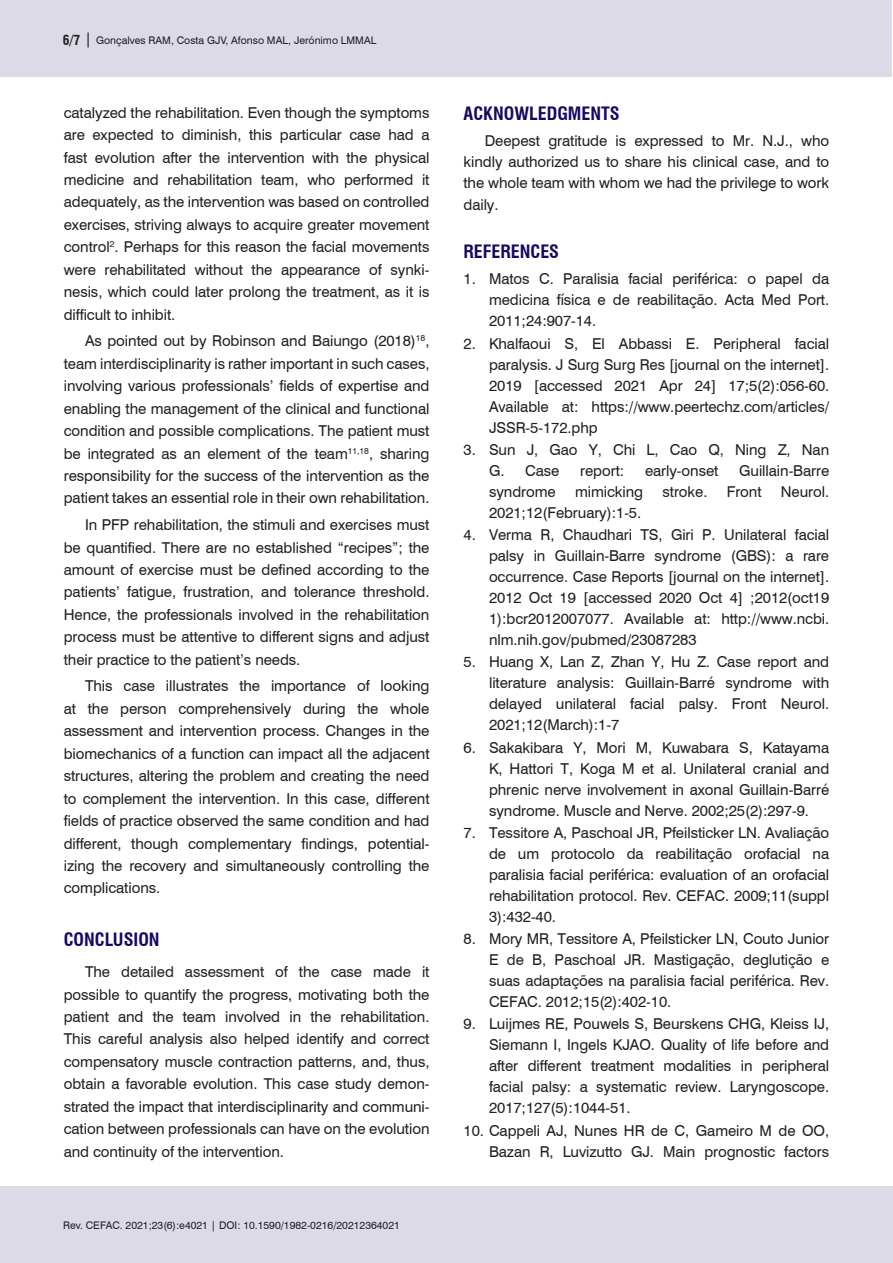
<style>
.page{position:relative;width:893px;height:1263px;background:#fff}
.page>*{position:absolute;margin:0;border:0;box-sizing:border-box;transform-origin:0 0}
.Nivel_1{font:700 condensed 18px "Swiss 721 BT";color:#18085f}
.Corpo_do_texto_INGL{font:15px/22.5px "Swiss 721 BT";letter-spacing:-.005em;color:#231f20;text-align:justify}
.t1{font:10.5px "Swiss 721 BT";color:#231f20}
.s1{font-weight:700;font-stretch:condensed;font-size:13.5px}
.s2{font-size:15px}
</style>
<div class="page">
<div style="left:0;top:1186px;width:892px;height:77px;background:#dcdae7"></div>
<div style="left:0;top:0;width:892px;height:77px;background:#dcdae7"></div>
<p class="t1" style="left:63px;top:33px;width:315px"><span class="s1">6/7</span> <span class="s2">|</span> Gonçalves RAM, Costa GJV, Afonso MAL, Jerónimo LMMAL</p>
<p class="Corpo_do_texto_INGL" style="left:64px;top:101px;width:367px">catalyzed the rehabilitation. Even though the symptoms are expected to diminish, this particular case had a fast evolution after the intervention with the physical medicine and rehabilitation team, who performed it adequately, as the intervention was based on controlled exercises, striving always to acquire greater movement control<sup>2</sup>. Perhaps for this reason the facial movements were rehabilitated without the appearance of synki&shy;nesis, which could later prolong the treatment, as it is difficult to inhibit.</p>
<p class="Corpo_do_texto_INGL" style="left:64px;top:329px;width:367px;text-indent:21px">As pointed out by Robinson and Baiungo (2018)<sup>18</sup>, team interdisciplinarity is rather important in such cases, involving various professionals’ fields of expertise and enabling the management of the clinical and functional condition and possible complications. The patient must be integrated as an element of the team<sup>11,18</sup>, sharing responsibility for the success of the intervention as the patient takes an essential role in their own rehabilitation.</p>
<p class="Corpo_do_texto_INGL" style="left:64px;top:513px;width:367px;text-indent:21px">In PFP rehabilitation, the stimuli and exercises must be quantified. There are no established “recipes”; the amount of exercise must be defined according to the patients’ fatigue, frustration, and tolerance threshold.<br>Hence, the professionals involved in the rehabilitation process must be attentive to different signs and adjust their practice to the patient’s needs.</p>
<p class="Corpo_do_texto_INGL" style="left:64px;top:674px;width:367px;text-indent:21px">This case illustrates the importance of looking at the person comprehensively during the whole assessment and intervention process. Changes in the biomechanics of a function can impact all the adjacent structures, altering the problem and creating the need to complement the intervention. In this case, different fields of practice observed the same condition and had different, though complementary findings, potential&shy;izing the recovery and simultaneously controlling the complications.</p>
<p class="Nivel_1" style="left:64px;top:929px;width:97px">CONCLUSION</p>
<p class="Corpo_do_texto_INGL" style="left:64px;top:960px;width:367px;text-indent:21px">The detailed assessment of the case made it possible to quantify the progress, motivating both the patient and the team involved in the rehabilitation.<br>This careful analysis also helped identify and correct compensatory muscle contraction patterns, and, thus, obtain a favorable evolution. This case study demon&shy;strated the impact that interdisciplinarity and communi&shy;cation between professionals can have on the evolution and continuity of the intervention.</p>
<p class="t1" style="left:63px;top:1218px;width:338px">Rev. CEFAC. 2021;23(6):e4021 | DOI: 10.1590/1982-0216/20212364021</p>
<p class="Nivel_1" style="left:463px;top:103px;width:158px">ACKNOWLEDGMENTS</p>
<p class="Corpo_do_texto_INGL" style="left:463px;top:130px;width:367px;line-height:21px;text-indent:21px">Deepest gratitude is expressed to Mr. N.J., who kindly authorized us to share his clinical case, and to the whole team with whom we had the privilege to work daily.</p>
<p class="Nivel_1" style="left:463px;top:240px;width:97px">REFERENCES</p>
<p class="Corpo_do_texto_INGL" style="left:489px;top:268px;width:342px;line-height:21px;text-indent:-26px">1. Matos C. Paralisia facial periférica: o papel da medicina física e de reabilitação. Acta Med Port.<br>2011;24:907-14.</p>
<p class="Corpo_do_texto_INGL" style="left:489px;top:332px;width:342px;line-height:21px;text-indent:-26px">2. Khalfaoui S, El Abbassi E. Peripheral facial paralysis. J Surg Surg Res [journal on the internet].<br>2019 [accessed 2021 Apr 24] 17;5(2):056-60.<br>Available at: https://www.peertechz.com/articles/ JSSR-5-172.php</p>
<p class="Corpo_do_texto_INGL" style="left:489px;top:438px;width:342px;line-height:21px;text-indent:-26px">3. Sun J, Gao Y, Chi L, Cao Q, Ning Z, Nan<br>G. Case</p>
<p class="Corpo_do_texto_INGL" style="left:580px;top:459px;width:46px">report:</p>
<p class="Corpo_do_texto_INGL" style="left:645px;top:459px;width:75px">early-onset</p>
<p class="Corpo_do_texto_INGL" style="left:739px;top:459px;width:92px">Guillain-Barre</p>
<p class="Corpo_do_texto_INGL" style="left:489px;top:480px;width:68px">syndrome</p>
<p class="Corpo_do_texto_INGL" style="left:575px;top:480px;width:70px">mimicking</p>
<p class="Corpo_do_texto_INGL" style="left:662px;top:480px;width:46px">stroke.</p>
<p class="Corpo_do_texto_INGL" style="left:727px;top:480px;width:36px">Front</p>
<p class="Corpo_do_texto_INGL" style="left:781px;top:480px;width:50px">Neurol.</p>
<p class="Corpo_do_texto_INGL" style="left:489px;top:501px;width:154px">2021;12(February):1-5.</p>
<p class="Corpo_do_texto_INGL" style="left:489px;top:524px;width:342px;line-height:21px;text-indent:-26px">4. Verma R, Chaudhari TS, Giri P. Unilateral facial palsy in Guillain-Barre syndrome (GBS): a rare occurrence. Case Reports [journal on the internet].<br>2012 Oct 19 [accessed 2020 Oct 4] ;2012(oct19<br>1):bcr2012007077. Available at: http://www.ncbi. nlm.nih.gov/pubmed/23087283</p>
<p class="Corpo_do_texto_INGL" style="left:489px;top:651px;width:342px;line-height:21px;text-indent:-26px">5. Huang X, Lan Z, Zhan Y, Hu Z. Case report and literature analysis: Guillain-Barré syndrome with delayed unilateral facial palsy. Front Neurol.<br>2021;12(March):1-7</p>
<p class="Corpo_do_texto_INGL" style="left:489px;top:736px;width:342px;line-height:21px;text-indent:-26px">6. Sakakibara Y, Mori M, Kuwabara S, Katayama K, Hattori T, Koga M et al. Unilateral cranial and phrenic nerve involvement in axonal Guillain-Barré syndrome. Muscle and Nerve. 2002;25(2):297-9.</p>
<p class="Corpo_do_texto_INGL" style="left:489px;top:821px;width:342px;line-height:21px;text-indent:-26px">7. Tessitore A, Paschoal JR, Pfeilsticker LN. Avaliação de um protocolo da reabilitação orofacial na paralisia facial periférica: evaluation of an orofacial rehabilitation protocol. Rev. CEFAC. 2009;11(suppl 3):432-40.</p>
<p class="Corpo_do_texto_INGL" style="left:489px;top:928px;width:342px;line-height:21px;text-indent:-26px">8. Mory MR, Tessitore A, Pfeilsticker LN, Couto Junior E de B, Paschoal JR. Mastigação, deglutição e suas adaptações na paralisia facial periférica. Rev.<br>CEFAC. 2012;15(2):402-10.</p>
<p class="Corpo_do_texto_INGL" style="left:489px;top:1013px;width:342px;line-height:21px;text-indent:-26px">9. Luijmes RE, Pouwels S, Beurskens CHG, Kleiss IJ, Siemann I, Ingels KJAO. Quality of life before and after different treatment modalities in peripheral facial palsy: a systematic review. Laryngoscope.<br>2017;127(5):1044-51.</p>
<p class="Corpo_do_texto_INGL" style="left:463px;top:1119px;width:367px;line-height:21px;text-align:right">10. Cappeli AJ, Nunes HR de C, Gameiro M de OO,<br>Bazan R, Luvizutto GJ. Main prognostic factors</p>
</div>
